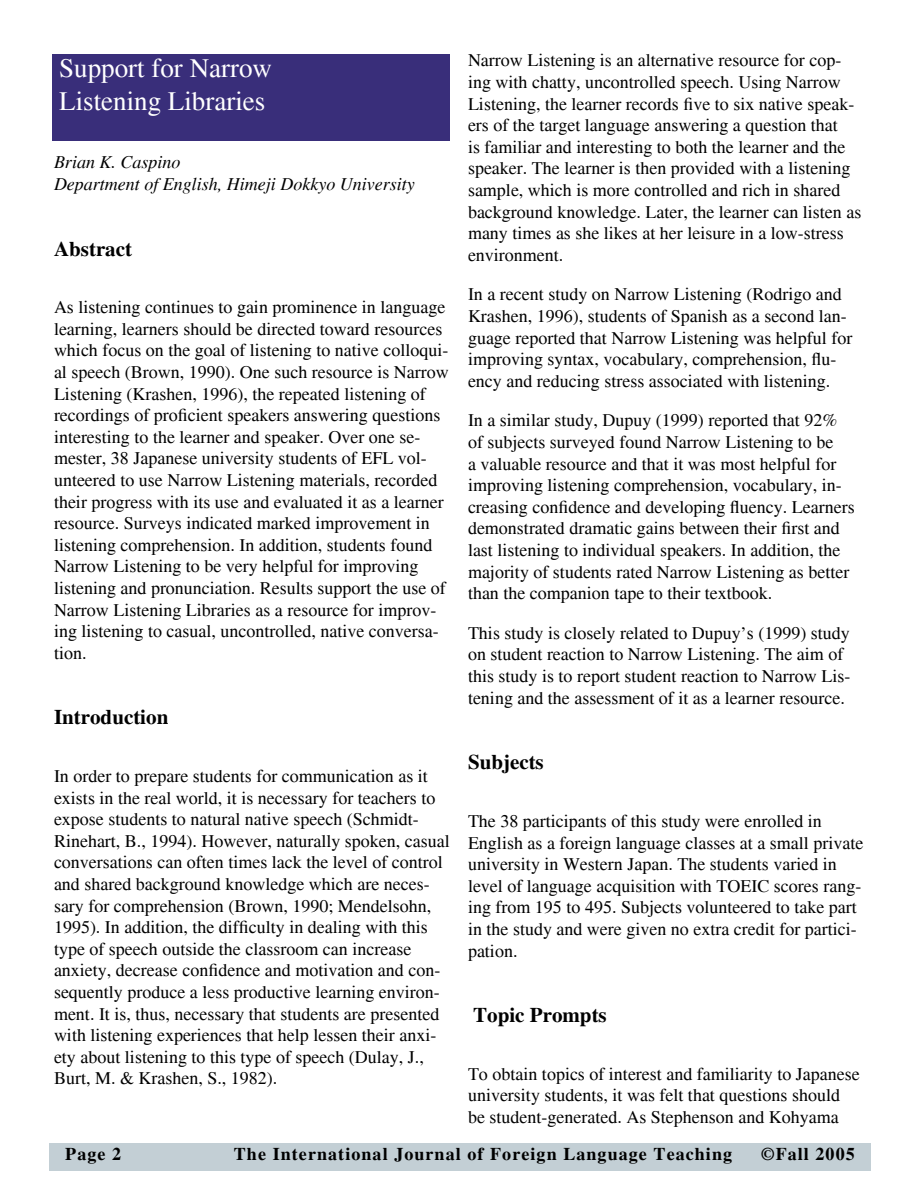
<style>
.page{position:relative;width:918px;height:1188px;background:#fff}
.page>*{position:absolute;margin:0;border:0;box-sizing:border-box;transform-origin:0 0}
.t1{font:27px/33px "Times";color:#fff}
.t2{font:700 21px "Times";color:#000}
.t3{font:18px/21.6px "Times";color:#000}
.t4{font:700 18px "Times";letter-spacing:.06em;color:#000}
.t5{font:italic 18px/21.6px "Times";color:#000}
</style>
<div class="page">
<div style="left:49px;top:1143px;width:822px;height:28px;background:#c3cfd5"></div>
<div style="left:52px;top:54px;width:398px;height:87px;background:#392e7a"></div>
<h1 class="t1" style="left:59px;top:52px;width:214px">Support for Narrow<br>Listening Libraries</h1>
<p class="t5" style="left:54px;top:152px;width:362px">Brian K. Caspino<br>Department of English, Himeji Dokkyo University</p>
<p class="t2" style="left:54px;top:236px;width:80px">Abstract</p>
<p class="t3" style="left:54px;top:296px;width:396px">As listening continues to gain prominence in language learning, learners should be directed toward resources which focus on the goal of listening to native colloqui&shy;al speech (Brown, 1990). One such resource is Narrow Listening (Krashen, 1996), the repeated listening of recordings of proficient speakers answering questions interesting to the learner and speaker. Over one se&shy;mester, 38 Japanese university students of EFL vol&shy;unteered to use Narrow Listening materials, recorded their progress with its use and evaluated it as a learner resource. Surveys indicated marked improvement in listening comprehension. In addition, students found Narrow Listening to be very helpful for improving listening and pronunciation. Results support the use of Narrow Listening Libraries as a resource for improv&shy;ing listening to casual, uncontrolled, native conversa&shy;tion.</p>
<p class="t2" style="left:54px;top:705px;width:116px">Introduction</p>
<p class="t3" style="left:54px;top:765px;width:397px">In order to prepare students for communication as it exists in the real world, it is necessary for teachers to expose students to natural native speech (Schmidt-Rinehart, B., 1994). However, naturally spoken, casual conversations can often times lack the level of control and shared background knowledge which are neces&shy;sary for comprehension (Brown, 1990; Mendelsohn, 1995). In addition, the difficulty in dealing with this type of speech outside the classroom can increase anxiety, decrease confidence and motivation and con&shy;sequently produce a less productive learning environ&shy;ment. It is, thus, necessary that students are presented with listening experiences that help lessen their anxi&shy;ety about listening to this type of speech (Dulay, J., Burt, M. &amp; Krashen, S., 1982).</p>
<p class="t3" style="left:468px;top:50px;width:395px">Narrow Listening is an alternative resource for cop&shy;ing with chatty, uncontrolled speech. Using Narrow Listening, the learner records five to six native speak&shy;ers of the target language answering a question that<br>is familiar and interesting to both the learner and the speaker. The learner is then provided with a listening sample, which is more controlled and rich in shared background knowledge. Later, the learner can listen as many times as she likes at her leisure in a low-stress environment.</p>
<p class="t3" style="left:468px;top:284px;width:386px">In a recent study on Narrow Listening (Rodrigo and Krashen, 1996), students of Spanish as a second lan&shy;guage reported that Narrow Listening was helpful for improving syntax, vocabulary, comprehension, flu&shy;ency and reducing stress associated with listening.</p>
<p class="t3" style="left:468px;top:410px;width:388px">In a similar study, Dupuy (1999) reported that 92% of subjects surveyed found Narrow Listening to be<br>a valuable resource and that it was most helpful for improving listening comprehension, vocabulary, in&shy;creasing confidence and developing fluency. Learners demonstrated dramatic gains between their first and last listening to individual speakers. In addition, the majority of students rated Narrow Listening as better than the companion tape to their textbook.</p>
<p class="t3" style="left:468px;top:622px;width:384px">This study is closely related to Dupuy’s (1999) study on student reaction to Narrow Listening. The aim of this study is to report student reaction to Narrow Lis&shy;tening and the assessment of it as a learner resource.</p>
<p class="t2" style="left:468px;top:750px;width:77px">Subjects</p>
<p class="t3" style="left:468px;top:810px;width:397px">The 38 participants of this study were enrolled in English as a foreign language classes at a small private university in Western Japan. The students varied in level of language acquisition with TOEIC scores rang&shy;ing from 195 to 495. Subjects volunteered to take part in the study and were given no extra credit for partici&shy;pation.</p>
<p class="t2" style="left:473px;top:1003px;width:135px">Topic Prompts</p>
<p class="t3" style="left:468px;top:1063px;width:393px">To obtain topics of interest and familiarity to Japanese university students, it was felt that questions should be student-generated. As Stephenson and Kohyama</p>
<p class="t4" style="left:65px;top:1144px;width:57px">Page 2</p>
<p class="t4" style="left:234px;top:1144px;width:500px">The International Journal of Foreign Language Teaching</p>
<p class="t4" style="left:761px;top:1144px;width:95px">©Fall 2005</p>
</div>
